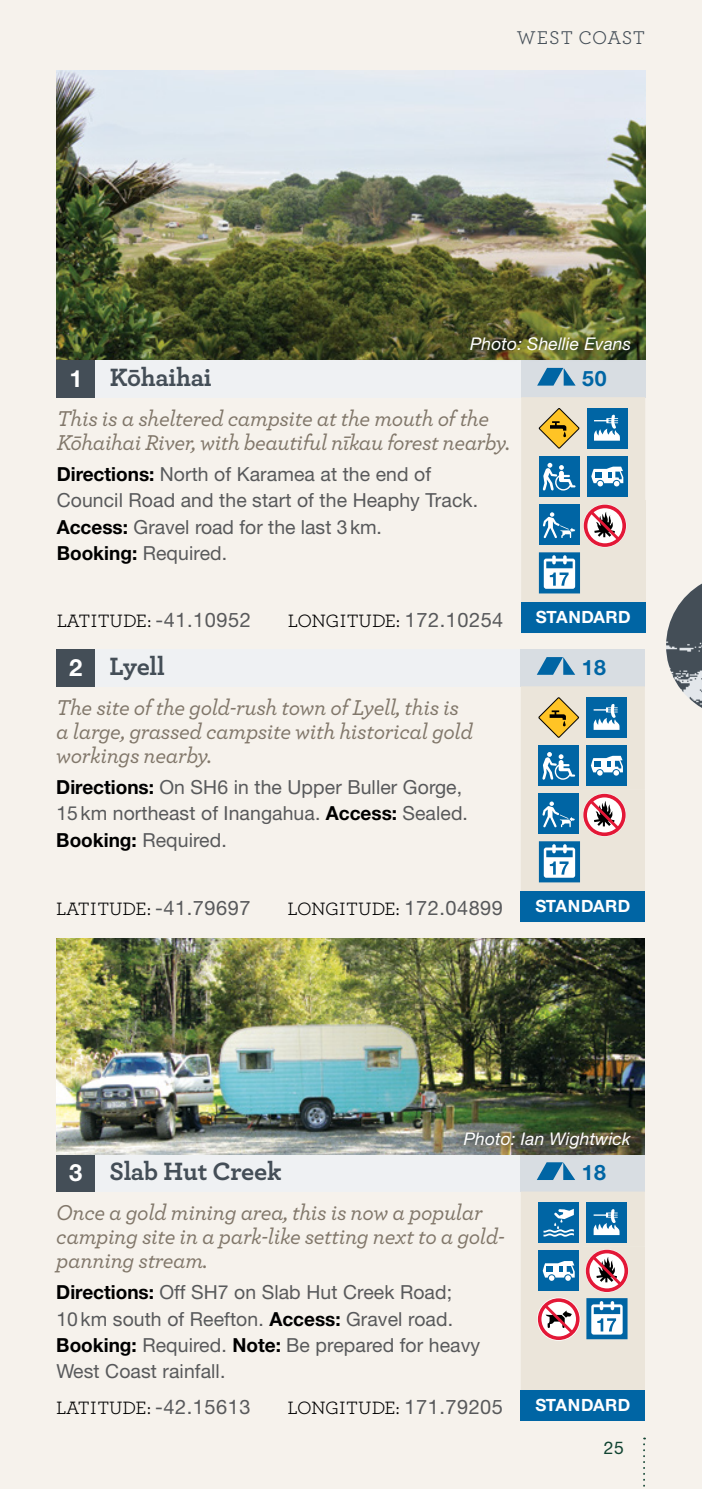
<style>
.page{position:relative;width:702px;height:1489px;background:#fff}
.page>*{position:absolute;margin:0;border:0;box-sizing:border-box;transform-origin:0 0}
.t1{font:700 26.25px "Archer";letter-spacing:-.015em;color:#444e57}
.t2{font:italic 500 22.5px/23.8px "Archer";letter-spacing:-.015em;color:#81776a}
.t3{font:700 21.25px "Helvetica Neue LT Pro";color:#0065a4}
.t4{font:19.5px/26.2px "Helvetica Neue LT Pro";letter-spacing:.005em;color:#58595b}
.t5{font:19.5px "Archer";letter-spacing:.03em;color:#444e57}
.t6{font:18.75px "Archer";letter-spacing:-.015em;color:#000}
.t7{font:italic 17.5px "Helvetica Neue LT Pro";letter-spacing:.005em;color:#fff}
.t8{font:17.5px "Helvetica Neue LT Pro";color:#114432}
.t9{font:700 17px "Helvetica Neue LT Pro";letter-spacing:.02em;color:#fff}
.s1{font-family:"Helvetica Neue LT Pro";font-size:23.75px;color:#fff}
.s2{font-weight:700;color:#000}
.s3{font-family:"Helvetica Neue LT Pro";font-size:20px;color:#58595b}
</style>
<div class="page">
<div style="left:0;top:0;width:702px;height:1488px;background:#f6f2ec"></div>
<img style="left:666px;top:583px;width:36px;height:125px">
<div style="left:57px;top:360px;width:39px;height:37px;background:#444e57"></div>
<div style="left:96px;top:360px;width:425px;height:37px;background:#eff1f3"></div>
<div style="left:521px;top:360px;width:124px;height:37px;background:#d8dde2"></div>
<img style="left:57px;top:71px;width:588px;height:289px">
<svg style="left:537px;top:368px;width:38px;height:17px"></svg>
<div style="left:56px;top:1154px;width:39px;height:37px;background:#444e57"></div>
<div style="left:95px;top:1154px;width:425px;height:37px;background:#eff1f3"></div>
<div style="left:520px;top:1154px;width:124px;height:37px;background:#d8dde2"></div>
<img style="left:56px;top:938px;width:588px;height:216px">
<svg style="left:537px;top:1162px;width:38px;height:17px"></svg>
<div style="left:451px;top:1119px;width:192px;height:41px;background:#000;opacity:.75"></div>
<div style="left:458px;top:325px;width:184px;height:37px;background:#000;opacity:.75"></div>
<div style="left:56px;top:649px;width:39px;height:37px;background:#444e57"></div>
<div style="left:95px;top:649px;width:425px;height:37px;background:#eff1f3"></div>
<div style="left:520px;top:649px;width:124px;height:37px;background:#d8dde2"></div>
<svg style="left:537px;top:657px;width:38px;height:17px"></svg>
<svg style="left:520px;top:686px;width:124px;height:236px;background:#96b2c0"></svg>
<svg style="left:521px;top:397px;width:124px;height:236px;background:#96b2c0"></svg>
<svg style="left:520px;top:1191px;width:124px;height:229px;background:#a1b5c4"></svg>
<svg style="left:643px;top:1437px;width:2px;height:52px"></svg>
<p class="t5" style="left:516px;top:24px;width:130px">WEST COAST</p>
<p class="t7" style="left:470px;top:333px;width:162px">Photo: Shellie Evans</p>
<h1 class="t1" style="left:70px;top:356px;width:144px"><span class="s1">1</span> Kōhaihai</h1>
<p class="t3" style="left:582px;top:365px;width:26px">50</p>
<p class="t2" style="left:57px;top:405px;width:455px">This is a sheltered campsite at the mouth of the<br>Kōhaihai River, with beautiful nīkau forest nearby.</p>
<p class="t4" style="left:57px;top:460px;width:423px"><span class="s2">Directions:</span> North of Karamea at the end of Council Road and the start of the Heaphy Track.<br><span class="s2">Access:</span> Gravel road for the last 3km.<br><span class="s2">Booking:</span> Required.</p>
<p class="t6" style="left:57px;top:607px;width:196px">LATITUDE: <span class="s3">-41.10952</span></p>
<p class="t6" style="left:288px;top:607px;width:217px">LONGITUDE: <span class="s3">172.10254</span></p>
<p class="t9" style="left:536px;top:606px;width:96px">STANDARD</p>
<h1 class="t1" style="left:69px;top:645px;width:97px"><span class="s1">2</span> Lyell</h1>
<p class="t3" style="left:582px;top:654px;width:26px">18</p>
<p class="t2" style="left:56px;top:694px;width:418px">The site of the gold-rush town of Lyell, this is a large, grassed campsite with historical gold workings nearby.</p>
<p class="t4" style="left:56px;top:773px;width:413px"><span class="s2">Directions:</span> On SH6 in the Upper Buller Gorge,<br>15km northeast of Inangahua. <span class="s2">Access:</span> Sealed.<br><span class="s2">Booking:</span> Required.</p>
<p class="t6" style="left:56px;top:896px;width:196px">LATITUDE: <span class="s3">-41.79697</span></p>
<p class="t6" style="left:287px;top:896px;width:217px">LONGITUDE: <span class="s3">172.04899</span></p>
<p class="t9" style="left:535px;top:895px;width:96px">STANDARD</p>
<p class="t7" style="left:464px;top:1128px;width:168px">Photo: Ian Wightwick</p>
<h1 class="t1" style="left:69px;top:1150px;width:214px"><span class="s1">3</span> Slab Hut Creek</h1>
<p class="t3" style="left:582px;top:1159px;width:26px">18</p>
<p class="t2" style="left:56px;top:1199px;width:450px">Once a gold mining area, this is now a popular camping site in a park-like setting next to a gold&shy;panning stream.</p>
<p class="t4" style="left:56px;top:1278px;width:425px"><span class="s2">Directions:</span> Off SH7 on Slab Hut Creek Road; 10km south of Reefton. <span class="s2">Access:</span> Gravel road.<br><span class="s2">Booking:</span> Required. <span class="s2">Note:</span> Be prepared for heavy West Coast rainfall.</p>
<p class="t6" style="left:56px;top:1394px;width:196px">LATITUDE: <span class="s3">-42.15613</span></p>
<p class="t6" style="left:287px;top:1394px;width:217px">LONGITUDE: <span class="s3">171.79205</span></p>
<p class="t9" style="left:535px;top:1394px;width:96px">STANDARD</p>
<p class="t8" style="left:604px;top:1436px;width:22px">25</p>
</div>
